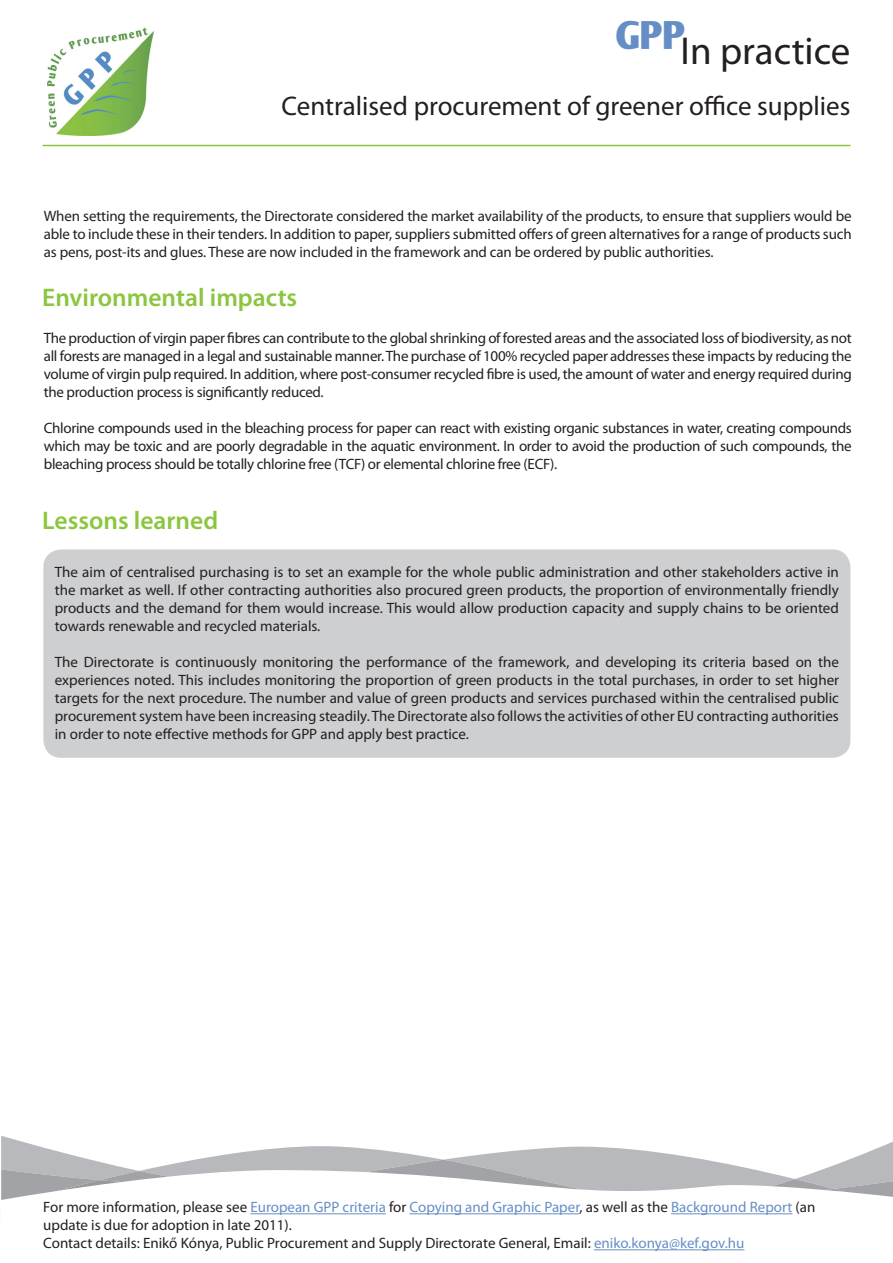
<style>
.page{position:relative;width:893px;height:1263px;background:#fff}
.page>*{position:absolute;margin:0;border:0;box-sizing:border-box;transform-origin:0 0}
.t1{font:39px "Myriad Pro";color:#231f20}
.t2{font:27px "Myriad Pro";color:#231f20}
.t3{font:600 25.5px "Myriad Pro";color:#8bc63e}
.t4{font:15px/18px "Myriad Pro";color:#231f20;text-align:justify}
.s1{color:#668ec6}
</style>
<div class="page">
<svg style="left:1px;top:1136px;width:90px;height:24px"></svg>
<svg style="left:194px;top:1141px;width:699px;height:19px"></svg>
<svg style="left:1px;top:1160px;width:892px;height:10px"></svg>
<svg style="left:1px;top:1170px;width:892px;height:81px"></svg>
<img style="left:42px;top:27px;width:131px;height:120px">
<hr style="left:43px;top:145px;width:807px;height:1px;background:#8bc63e">
<hr style="left:250px;top:1213px;width:136px;height:1px;background:#668ec6">
<hr style="left:410px;top:1213px;width:169px;height:1px;background:#668ec6">
<hr style="left:671px;top:1213px;width:121px;height:1px;background:#668ec6">
<hr style="left:594px;top:1249px;width:150px;height:1px;background:#668ec6">
<div style="left:43px;top:549px;width:807px;height:209px;background:#cecfd0;border-radius:18px"></div>
<h1 class="t1" style="left:615px;top:27px;width:236px"><sup>GPP</sup>In practice</h1>
<h2 class="t2" style="left:281px;top:89px;width:570px">Centralised procurement of greener office supplies</h2>
<p class="t4" style="left:44px;top:206px;width:809px">When setting the requirements, the Directorate considered the market availability of the products, to ensure that suppliers would be able to include these in their tenders. In addition to paper, suppliers submitted offers of green alternatives for a range of products such as pens, post-its and glues. These are now included in the framework and can be ordered by public authorities.</p>
<h3 class="t3" style="left:42px;top:281px;width:257px">Environmental impacts</h3>
<p class="t4" style="left:44px;top:328px;width:809px">The production of virgin paper fibres can contribute to the global shrinking of forested areas and the associated loss of biodiversity, as not all forests are managed in a legal and sustainable manner. The purchase of 100% recycled paper addresses these impacts by reducing the volume of virgin pulp required. In addition, where post-consumer recycled fibre is used, the amount of water and energy required during the production process is significantly reduced.</p>
<p class="t4" style="left:44px;top:418px;width:809px">Chlorine compounds used in the bleaching process for paper can react with existing organic substances in water, creating compounds which may be toxic and are poorly degradable in the aquatic environment. In order to avoid the production of such compounds, the bleaching process should be totally chlorine free (TCF) or elemental chlorine free (ECF).</p>
<h3 class="t3" style="left:42px;top:504px;width:177px">Lessons learned</h3>
<p class="t4" style="left:55px;top:563px;width:786px">The aim of centralised purchasing is to set an example for the whole public administration and other stakeholders active in the market as well. If other contracting authorities also procured green products, the proportion of environmentally friendly products and the demand for them would increase. This would allow production capacity and supply chains to be oriented towards renewable and recycled materials.</p>
<p class="t4" style="left:55px;top:653px;width:786px">The Directorate is continuously monitoring the performance of the framework, and developing its criteria based on the experiences noted. This includes monitoring the proportion of green products in the total purchases, in order to set higher targets for the next procedure. The number and value of green products and services purchased within the centralised public procurement system have been increasing steadily. The Directorate also follows the activities of other EU contracting authorities in order to note effective methods for GPP and apply best practice.</p>
<p class="t4" style="left:43px;top:1198px;width:774px;text-align:left">For more information, please see <span class="s1">European GPP criteria</span> for <span class="s1">Copying and Graphic Paper</span>, as well as the <span class="s1">Background Report</span> (an update is due for adoption in late 2011).<br>Contact details: Enikő Kónya, Public Procurement and Supply Directorate General, Email: <span class="s1">eniko.konya@kef.gov.hu</span></p>
</div>
